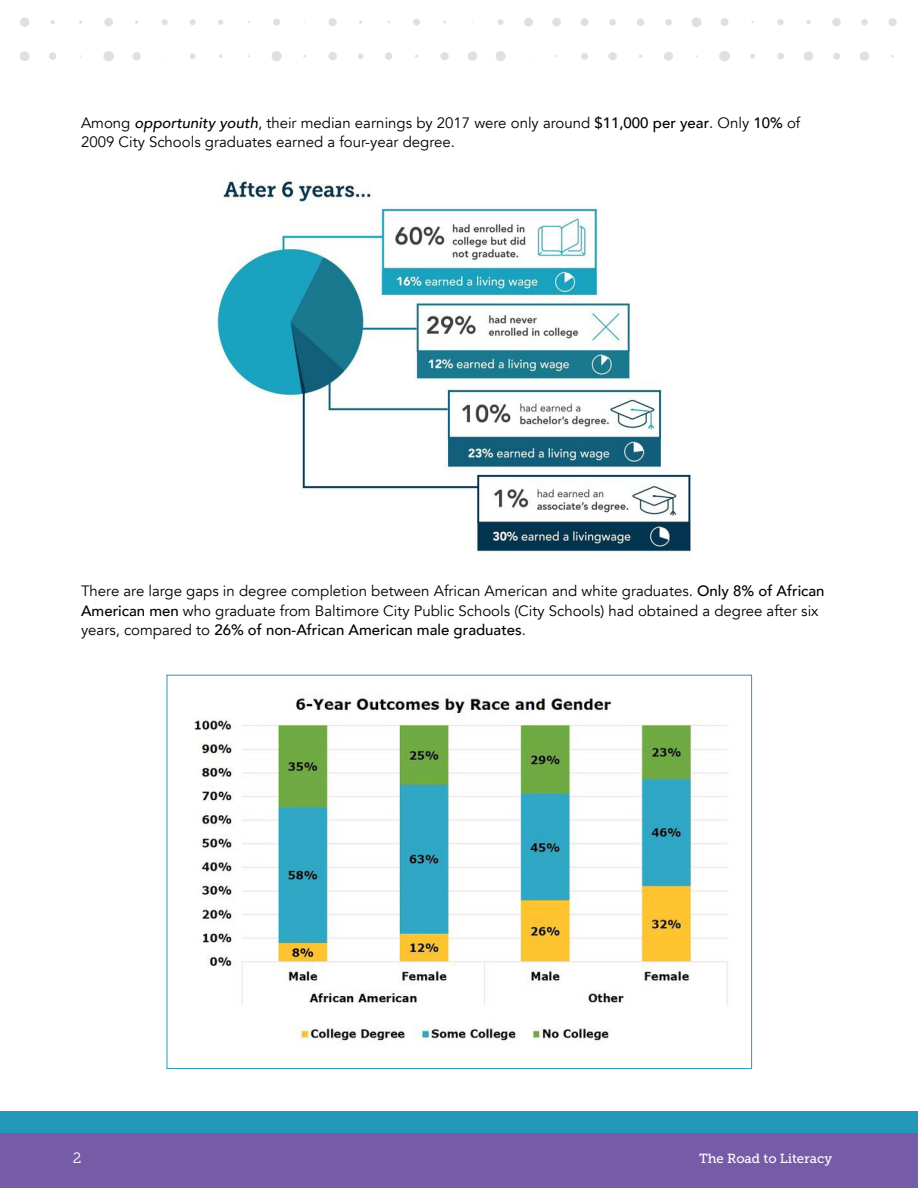
<style>
.page{position:relative;width:918px;height:1188px;background:#fff}
.page>*{position:absolute;margin:0;border:0;box-sizing:border-box;transform-origin:0 0}
.No_Spacing{font:15px/19.5px "Avenir";color:#000}
.t1{font:15px "Museo Slab 300";color:#fff}
.t2{font:13.2px "Museo Slab 500";color:#fff}
.s1{font-weight:500;font-style:italic}
.s2{font-weight:500}
</style>
<div class="page">
<div style="left:0;top:1111px;width:918px;height:77px;background:#2597b9"></div>
<div style="left:0;top:1133px;width:918px;height:55px;background:#765ca7"></div>
<img style="left:20px;top:17px;width:877px;height:45px">
<img style="left:217px;top:179px;width:475px;height:373px">
<img style="left:194px;top:697px;width:534px;height:346px">
<p class="No_Spacing" style="left:81px;top:113px;width:721px">Among <span class="s1">opportunity youth</span>, their median earnings by 2017 were only around <span class="s2">$11,000 per year</span>. Only <span class="s2">10%</span> of<br>2009 City Schools graduates earned a four-year degree.</p>
<p class="No_Spacing" style="left:81px;top:581px;width:745px">There are large gaps in degree completion between African American and white graduates. <span class="s2">Only 8% of African<br>American men</span> who graduate from Baltimore City Public Schools (City Schools) had obtained a degree after six years, compared to <span class="s2">26% of non-African American male graduates</span>.</p>
<p class="t1" style="left:73px;top:1149px;width:10px">2</p>
<p class="t2" style="left:699px;top:1151px;width:135px">The Road to Literacy</p>
</div>
